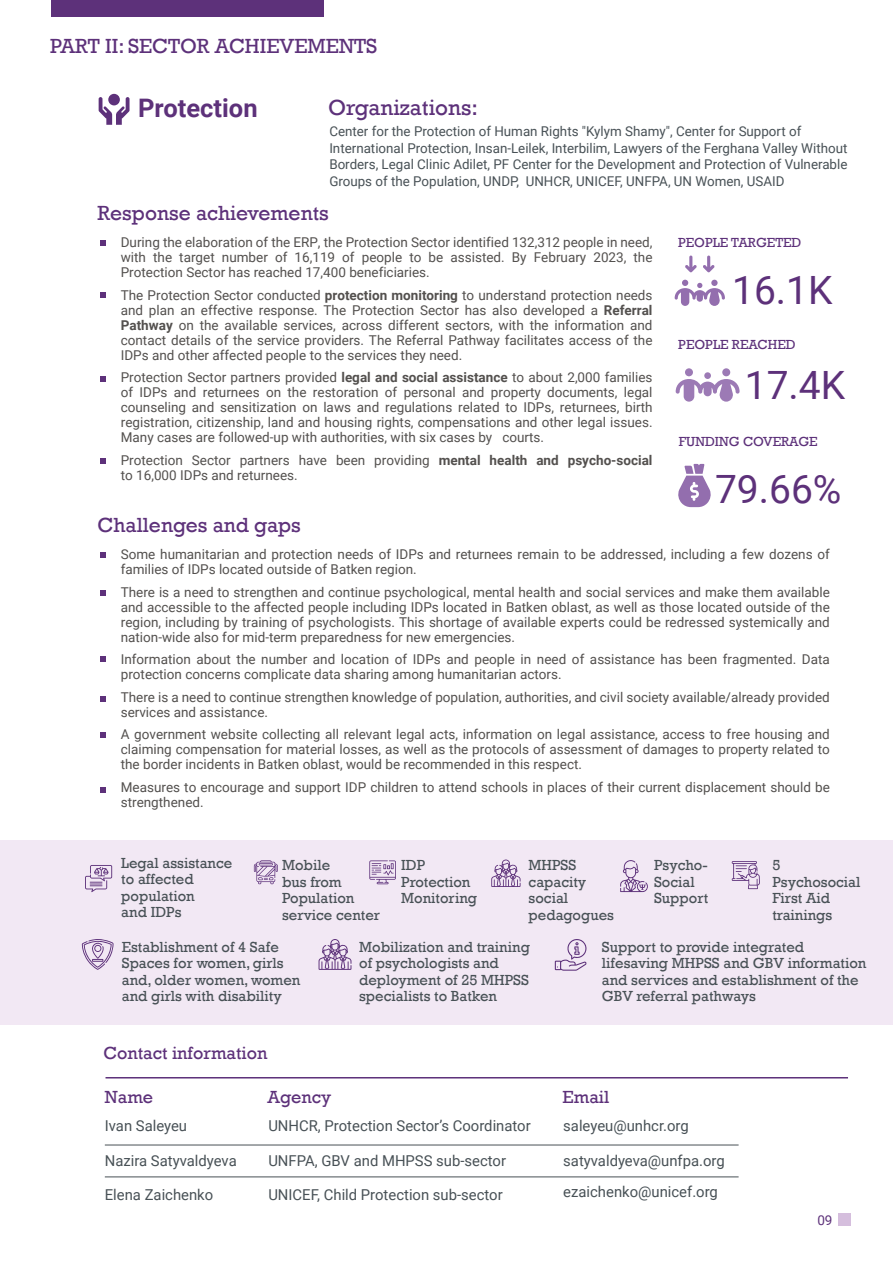
<style>
.page{position:relative;width:893px;height:1263px;background:#fff}
.page>*{position:absolute;margin:0;border:0;box-sizing:border-box;transform-origin:0 0}
.t1{font:39px "Roboto";color:#5d317a}
.t2{font:700 25.5px "Roboto";color:#5d317a}
.t3{font:22.5px "Rockwell";color:#5d317a}
.t4{font:21px "Rockwell";color:#5d317a}
.t5{font:18px "Rockwell";color:#5d317a}
.t6{font:15px/16.5px "Rockwell";color:#485156}
.t7{font:15px "Roboto";color:#485156}
.t8{font:13.5px/15px "Roboto";color:#53504e;text-align:justify}
.t9{font:13.5px/16.5px "Roboto";color:#485156}
.t10{font:13.5px "Rockwell";color:#5d317a}
.t11{font:13.5px "Roboto";color:#5d317a}
.s1{font-weight:700}
</style>
<div class="page">
<div style="left:51px;top:0;width:273px;height:17px;background:#5d317a"></div>
<hr style="left:105px;top:1145px;width:634px;height:1px;background:#485156">
<hr style="left:105px;top:1177px;width:634px;height:1px;background:#485156">
<svg style="left:678px;top:464px;width:33px;height:43px"></svg>
<svg style="left:675px;top:280px;width:50px;height:26px"></svg>
<svg style="left:685px;top:256px;width:12px;height:16px"></svg>
<svg style="left:703px;top:256px;width:12px;height:16px"></svg>
<svg style="left:676px;top:379px;width:64px;height:23px"></svg>
<div style="left:722px;top:368px;width:8px;height:8px;background:#9c7ab5;border-radius:50%"></div>
<div style="left:685px;top:368px;width:8px;height:8px;background:#9c7ab5;border-radius:50%"></div>
<div style="left:704px;top:372px;width:7px;height:7px;background:#9c7ab5;border-radius:50%"></div>
<svg style="left:99px;top:97px;width:31px;height:28px"></svg>
<div style="left:108px;top:94px;width:12px;height:11px;background:#5d317a;border-radius:50%"></div>
<svg style="left:101px;top:240px;width:5px;height:6px"></svg>
<svg style="left:101px;top:293px;width:5px;height:5px"></svg>
<svg style="left:101px;top:376px;width:5px;height:5px"></svg>
<svg style="left:101px;top:458px;width:5px;height:5px"></svg>
<svg style="left:101px;top:553px;width:5px;height:5px"></svg>
<svg style="left:101px;top:590px;width:5px;height:5px"></svg>
<svg style="left:101px;top:656px;width:5px;height:6px"></svg>
<svg style="left:101px;top:696px;width:5px;height:5px"></svg>
<svg style="left:101px;top:733px;width:5px;height:5px"></svg>
<svg style="left:101px;top:787px;width:5px;height:5px"></svg>
<div style="left:0;top:840px;width:893px;height:184px;background:#f2e8f4"></div>
<svg style="left:85px;top:865px;width:27px;height:27px"></svg>
<svg style="left:254px;top:860px;width:24px;height:24px"></svg>
<svg style="left:369px;top:860px;width:27px;height:24px"></svg>
<svg style="left:82px;top:939px;width:32px;height:31px"></svg>
<svg style="left:319px;top:939px;width:32px;height:31px"></svg>
<svg style="left:491px;top:859px;width:30px;height:28px"></svg>
<svg style="left:620px;top:860px;width:28px;height:32px"></svg>
<svg style="left:732px;top:861px;width:28px;height:28px"></svg>
<svg style="left:555px;top:939px;width:32px;height:32px"></svg>
<hr style="left:106px;top:1077px;width:742px;height:1px;background:#5d317a">
<div style="left:838px;top:1213px;width:13px;height:12px;background:#d5bedd"></div>
<h3 class="t4" style="left:50px;top:34px;width:329px">PART II: SECTOR ACHIEVEMENTS</h3>
<h2 class="t2" style="left:138px;top:91px;width:121px">Protection</h2>
<h3 class="t3" style="left:328px;top:94px;width:151px">Organizations:</h3>
<p class="t9" style="left:329px;top:123px;width:520px">Center for the Protection of Human Rights "Kylym Shamy", Center for Support of International Protection, Insan-Leilek, Interbilim, Lawyers of the Ferghana Valley Without Borders, Legal Clinic Adilet, PF Center for the Development and Protection of Vulnerable Groups of the Population, UNDP, UNHCR, UNICEF, UNFPA, UN Women, USAID</p>
<h3 class="t4" style="left:98px;top:201px;width:233px">Response achievements</h3>
<p class="t8" style="left:121px;top:234px;width:533px">During the elaboration of the ERP, the Protection Sector identified 132,312 people in need, with the target number of 16,119 of people to be assisted. By February 2023, the Protection Sector has reached 17,400 beneficiaries.</p>
<p class="t8" style="left:121px;top:287px;width:533px">The Protection Sector conducted <span class="s1">protection monitoring</span> to understand protection needs and plan an effective response. The Protection Sector has also developed a <span class="s1">Referral Pathway</span> on the available services, across different sectors, with the information and contact details of the service providers. The Referral Pathway facilitates access of the IDPs and other affected people to the services they need.</p>
<p class="t8" style="left:121px;top:369px;width:533px">Protection Sector partners provided <span class="s1">legal and social assistance</span> to about 2,000 families of IDPs and returnees on the restoration of personal and property documents, legal counseling and sensitization on laws and regulations related to IDPs, returnees, birth registration, citizenship, land and housing rights, compensations and other legal issues.<br>Many cases are followed-up with authorities, with six cases by courts.</p>
<p class="t8" style="left:121px;top:452px;width:533px">Protection Sector partners have been providing <span class="s1">mental health and psycho-social </span>to 16,000 IDPs and returnees.</p>
<h3 class="t4" style="left:98px;top:513px;width:205px">Challenges and gaps</h3>
<p class="t8" style="left:121px;top:546px;width:710px">Some humanitarian and protection needs of IDPs and returnees remain to be addressed, including a few dozens of families of IDPs located outside of Batken region.</p>
<p class="t8" style="left:121px;top:584px;width:711px">There is a need to strengthen and continue psychological, mental health and social services and make them available and accessible to the affected people including IDPs located in Batken oblast, as well as those located outside of the region, including by training of psychologists. This shortage of available experts could be redressed systemically and nation-wide also for mid-term preparedness for new emergencies.</p>
<p class="t8" style="left:121px;top:651px;width:711px">Information about the number and location of IDPs and people in need of assistance has been fragmented. Data protection concerns complicate data sharing among humanitarian actors.</p>
<p class="t8" style="left:121px;top:689px;width:710px">There is a need to continue strengthen knowledge of population, authorities, and civil society available/already provided services and assistance.</p>
<p class="t8" style="left:121px;top:726px;width:711px">A government website collecting all relevant legal acts, information on legal assistance, access to free housing and claiming compensation for material losses, as well as the protocols of assessment of damages to property related to the border incidents in Batken oblast, would be recommended in this respect.</p>
<p class="t8" style="left:121px;top:779px;width:711px">Measures to encourage and support IDP children to attend schools in places of their current displacement should be strengthened.</p>
<p class="t10" style="left:678px;top:235px;width:125px">PEOPLE TARGETED</p>
<h1 class="t1" style="left:732px;top:263px;width:102px">16.1K</h1>
<p class="t10" style="left:678px;top:336px;width:119px">PEOPLE REACHED</p>
<h1 class="t1" style="left:745px;top:358px;width:102px">17.4K</h1>
<p class="t10" style="left:679px;top:434px;width:140px">FUNDING COVERAGE</p>
<h1 class="t1" style="left:715px;top:462px;width:128px">79.66%</h1>
<p class="t6" style="left:121px;top:855px;width:112px">Legal assistance to affected population<br>and IDPs</p>
<p class="t6" style="left:529px;top:857px;width:87px">MHPSS capacity social pedagogues</p>
<p class="t6" style="left:772px;top:857px;width:90px">5<br>Psychosocial<br>First Aid trainings</p>
<p class="t6" style="left:602px;top:938px;width:266px">Support to provide integrated lifesaving MHPSS and GBV information and services and establishment of the<br>GBV referral pathways</p>
<p class="t6" style="left:282px;top:857px;width:100px">Mobile<br>bus from<br>Population service center</p>
<p class="t6" style="left:401px;top:857px;width:77px">IDP<br>Protection<br>Monitoring</p>
<p class="t6" style="left:654px;top:857px;width:56px">Psycho-<br>Social<br>Support</p>
<p class="t6" style="left:122px;top:938px;width:180px">Establishment of 4 Safe<br>Spaces for women, girls and, older women, women and girls with disability</p>
<p class="t6" style="left:359px;top:938px;width:172px">Mobilization and training of psychologists and deployment of 25 MHPSS specialists to Batken</p>
<h3 class="t5" style="left:103px;top:1043px;width:166px">Contact information</h3>
<h3 class="t5" style="left:105px;top:1086px;width:50px">Name</h3>
<h3 class="t5" style="left:268px;top:1086px;width:65px">Agency</h3>
<h3 class="t5" style="left:562px;top:1086px;width:48px">Email</h3>
<p class="t7" style="left:105px;top:1115px;width:84px">Ivan Saleyeu</p>
<p class="t7" style="left:268px;top:1115px;width:264px">UNHCR, Protection Sector’s Coordinator</p>
<p class="t7" style="left:563px;top:1115px;width:127px">saleyeu@unhcr.org</p>
<p class="t7" style="left:105px;top:1150px;width:133px">Nazira Satyvaldyeva</p>
<p class="t7" style="left:268px;top:1150px;width:239px">UNFPA, GBV and MHPSS sub-sector</p>
<p class="t7" style="left:563px;top:1150px;width:163px">satyvaldyeva@unfpa.org</p>
<p class="t7" style="left:105px;top:1184px;width:110px">Elena Zaichenko</p>
<p class="t7" style="left:268px;top:1184px;width:236px">UNICEF, Child Protection sub-sector</p>
<p class="t7" style="left:563px;top:1181px;width:156px">ezaichenko@unicef.org</p>
<p class="t11" style="left:817px;top:1210px;width:17px">09</p>
</div>
